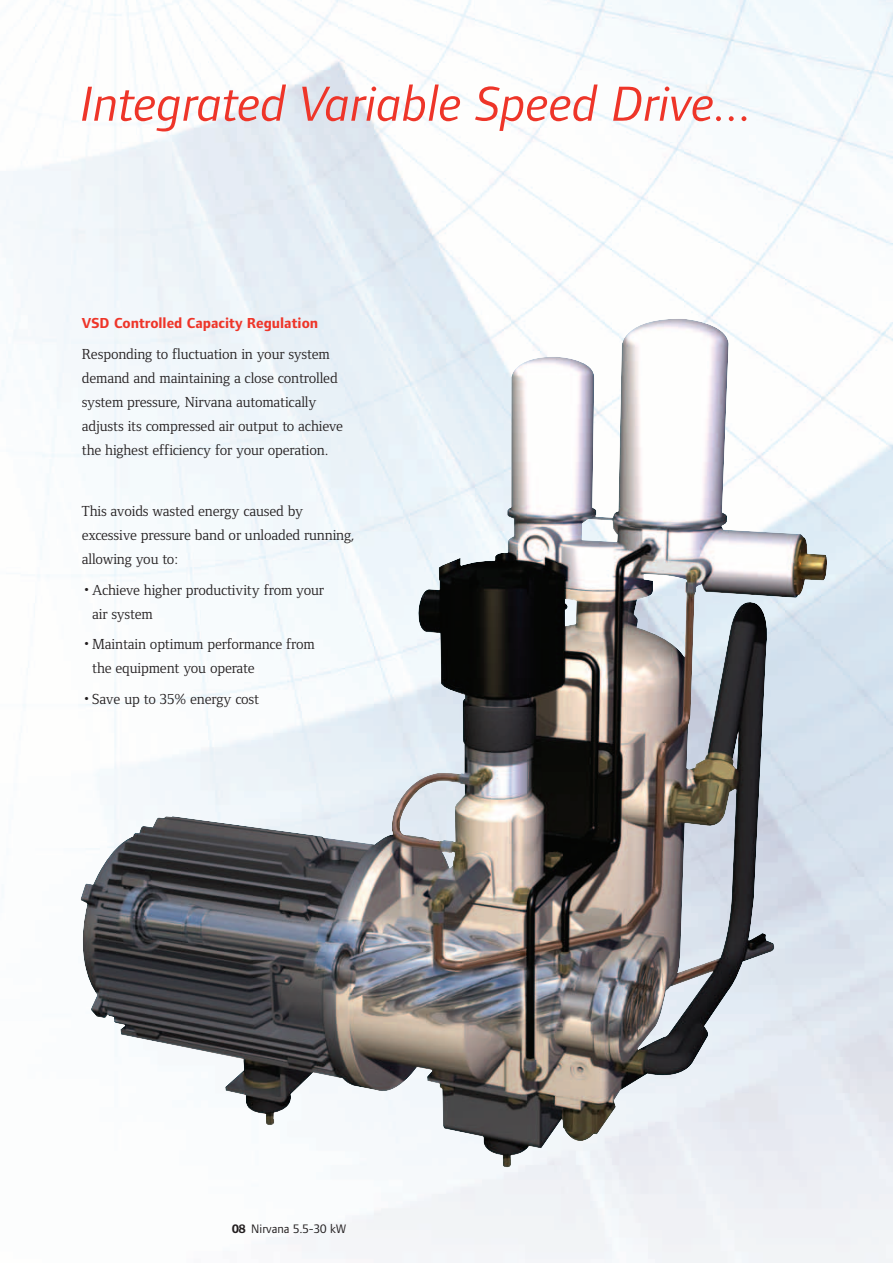
<style>
.page{position:relative;width:893px;height:1263px;background:#fff}
.page>*{position:absolute;margin:0;border:0;box-sizing:border-box;transform-origin:0 0}
.t1{font:italic 51px "Foundry Form Sans";color:#ee3529}
.t2{font:15px/24px "Foundry Form Serif";letter-spacing:-.01em;color:#231f20}
.t3{font:700 15px "Foundry Form Sans";color:#ee3529}
.t4{font:12.75px "Foundry Form Sans";color:#231f20}
.s1{font-size:19.5px}
.s2{font-weight:700}
</style>
<div class="page">
<img style="left:0;top:0;width:893px;height:1263px">
<img style="left:80px;top:318px;width:748px;height:850px">
<h1 class="t1" style="left:81px;top:85px;width:674px">Integrated Variable Speed Drive...</h1>
<p class="t3" style="left:82px;top:317px;width:238px">VSD Controlled Capacity Regulation</p>
<p class="t2" style="left:82px;top:343px;width:263px">Responding to fluctuation in your system demand and maintaining a close controlled system pressure, Nirvana automatically adjusts its compressed air output to achieve the highest efficiency for your operation.</p>
<p class="t2" style="left:82px;top:500px;width:274px">This avoids wasted energy caused by excessive pressure band or unloaded running, allowing you to:</p>
<p class="t2" style="left:92px;top:579px;width:233px;text-indent:-10px"><span class="s1">•</span>Achieve higher productivity from your air system</p>
<p class="t2" style="left:92px;top:634px;width:224px;text-indent:-10px"><span class="s1">•</span>Maintain optimum performance from the equipment you operate</p>
<p class="t2" style="left:82px;top:688px;width:179px"><span class="s1">•</span>Save up to 35% energy cost</p>
<p class="t4" style="left:232px;top:1223px;width:115px"><span class="s2">08</span> Nirvana 5.5-30 kW</p>
</div>
